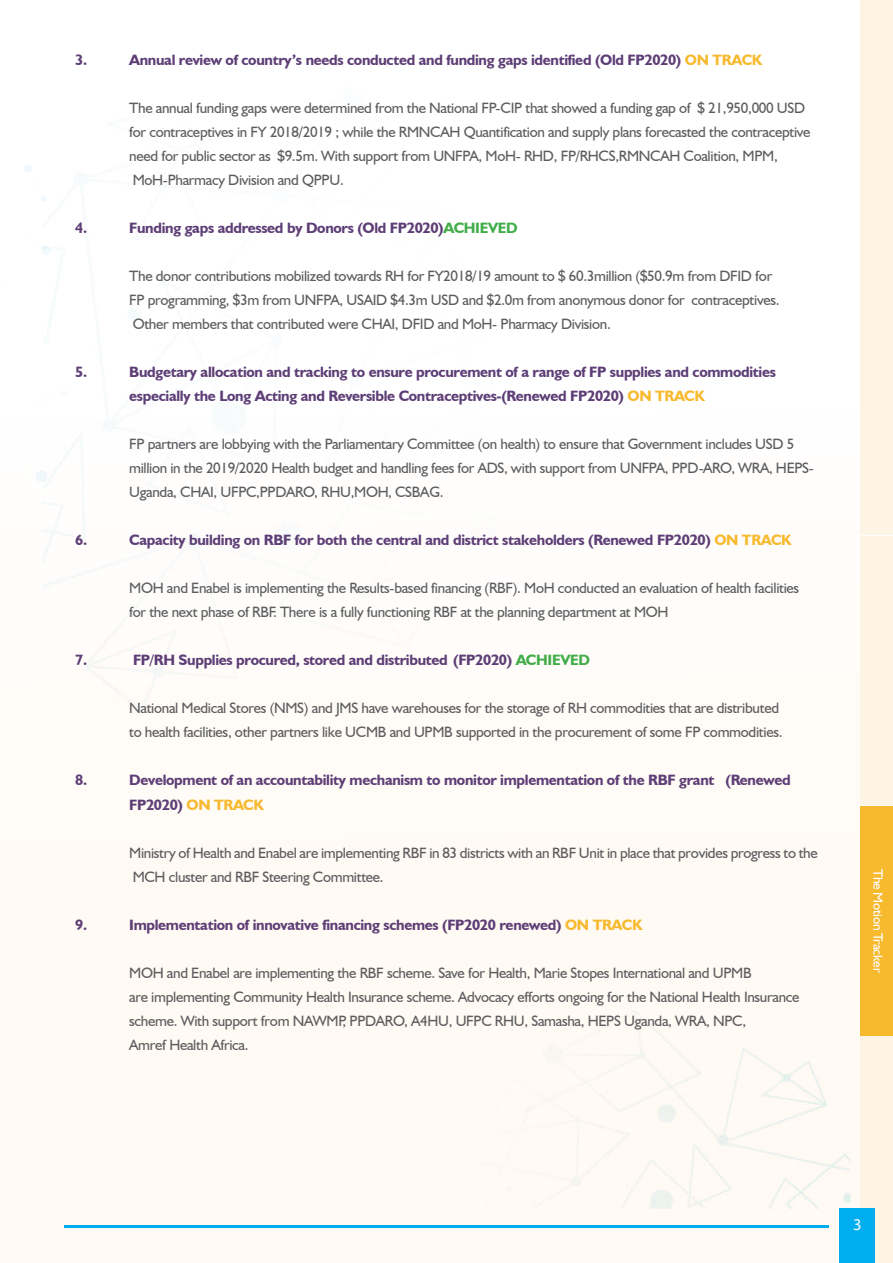
<style>
.page{position:relative;width:893px;height:1263px;background:#fff}
.page>*{position:absolute;margin:0;border:0;box-sizing:border-box;transform-origin:0 0}
.t1{font:16.5px "Myriad Pro";color:#fff}
.t2{font:15px/24px "Humanist 521 BT";letter-spacing:-.02em;color:#5d5d60}
.t3{font:700 15px/24px "Humanist 521 BT";letter-spacing:-.02em;color:#5e3e76}
.t4{font:13.5px "Humanist 521 BT";letter-spacing:-.02em;color:#fff}
.s1{color:#f7b92d}
.s2{color:#41ad49}
</style>
<div class="page">
<div style="left:860px;top:0;width:33px;height:265px;background:#fef4e3"></div>
<div style="left:860px;top:266px;width:33px;height:269px;background:#fef4e3"></div>
<div style="left:860px;top:536px;width:33px;height:268px;background:#fef4e3"></div>
<div style="left:860px;top:806px;width:33px;height:229px;background:#f7b92d"></div>
<div style="left:860px;top:1036px;width:33px;height:227px;background:#fef4e3"></div>
<img style="left:43px;top:124px;width:807px;height:1085px">
<hr style="left:64px;top:1225px;width:480px;height:3px;background:#00aeef">
<hr style="left:544px;top:1225px;width:131px;height:3px;background:#00aeef">
<hr style="left:675px;top:1225px;width:154px;height:3px;background:#00aeef">
<svg style="left:24px;top:162px;width:27px;height:204px"></svg>
<svg style="left:36px;top:373px;width:33px;height:109px"></svg>
<div style="left:840px;top:1208px;width:35px;height:55px;background:#00aeef"></div>
<p class="t3" style="left:75px;top:48px;width:13px">3.</p>
<p class="t3" style="left:129px;top:48px;width:635px">Annual review of country’s needs conducted and funding gaps identified (Old FP2020) <span class="s1">ON TRACK</span></p>
<p class="t2" style="left:129px;top:96px;width:683px">The annual funding gaps were determined from the National FP-CIP that showed a funding gap of $ 21,950,000 USD for contraceptives in FY 2018/2019 ; while the RMNCAH Quantification and supply plans forecasted the contraceptive need for public sector as $9.5m. With support from UNFPA, MoH- RHD, FP/RHCS,RMNCAH Coalition, MPM, MoH-Pharmacy Division and QPPU.</p>
<p class="t3" style="left:75px;top:216px;width:13px">4.</p>
<p class="t3" style="left:129px;top:216px;width:390px">Funding gaps addressed by Donors (Old FP2020)<span class="s2">ACHIEVED</span></p>
<p class="t2" style="left:129px;top:264px;width:652px">The donor contributions mobilized towards RH for FY2018/19 amount to $ 60.3million ($50.9m from DFID for<br>FP programming, $3m from UNFPA, USAID $4.3m USD and $2.0m from anonymous donor for contraceptives.<br>Other members that contributed were CHAI, DFID and MoH- Pharmacy Division.</p>
<p class="t3" style="left:75px;top:360px;width:13px">5.</p>
<p class="t3" style="left:129px;top:360px;width:648px">Budgetary allocation and tracking to ensure procurement of a range of FP supplies and commodities especially the Long Acting and Reversible Contraceptives-(Renewed FP2020) <span class="s1">ON TRACK</span></p>
<p class="t2" style="left:129px;top:432px;width:686px">FP partners are lobbying with the Parliamentary Committee (on health) to ensure that Government includes USD 5 million in the 2019/2020 Health budget and handling fees for ADS, with support from UNFPA, PPD-ARO, WRA, HEPS-<br>Uganda, CHAI, UFPC,PPDARO, RHU,MOH, CSBAG.</p>
<p class="t3" style="left:75px;top:528px;width:13px">6.</p>
<p class="t3" style="left:129px;top:528px;width:664px">Capacity building on RBF for both the central and district stakeholders (Renewed FP2020) <span class="s1">ON TRACK</span></p>
<p class="t2" style="left:129px;top:576px;width:671px">MOH and Enabel is implementing the Results-based financing (RBF). MoH conducted an evaluation of health facilities for the next phase of RBF. There is a fully functioning RBF at the planning department at MOH</p>
<p class="t3" style="left:75px;top:648px;width:13px">7.</p>
<p class="t3" style="left:133px;top:648px;width:459px">FP/RH Supplies procured, stored and distributed (FP2020) <span class="s2">ACHIEVED</span></p>
<p class="t2" style="left:129px;top:696px;width:655px">National Medical Stores (NMS) and JMS have warehouses for the storage of RH commodities that are distributed to health facilities, other partners like UCMB and UPMB supported in the procurement of some FP commodities.</p>
<p class="t3" style="left:75px;top:768px;width:13px">8.</p>
<p class="t3" style="left:129px;top:768px;width:663px">Development of an accountability mechanism to monitor implementation of the RBF grant (Renewed<br>FP2020) <span class="s1">ON TRACK</span></p>
<p class="t2" style="left:129px;top:840px;width:690px">Ministry of Health and Enabel are implementing RBF in 83 districts with an RBF Unit in place that provides progress to the<br>MCH cluster and RBF Steering Committee.</p>
<p class="t3" style="left:75px;top:912px;width:13px">9.</p>
<p class="t3" style="left:129px;top:912px;width:515px">Implementation of innovative financing schemes (FP2020 renewed) <span class="s1">ON TRACK</span></p>
<p class="t2" style="left:129px;top:960px;width:672px">MOH and Enabel are implementing the RBF scheme. Save for Health, Marie Stopes International and UPMB<br>are implementing Community Health Insurance scheme. Advocacy efforts ongoing for the National Health Insurance scheme. With support from NAWMP, PPDARO, A4HU, UFPC RHU, Samasha, HEPS Uganda, WRA, NPC,<br>Amref Health Africa.</p>
<p class="t4" style="left:886px;top:868px;width:106px;rotate:90deg">The Motion Tracker</p>
<p class="t1" style="left:853px;top:1214px;width:10px">3</p>
</div>
